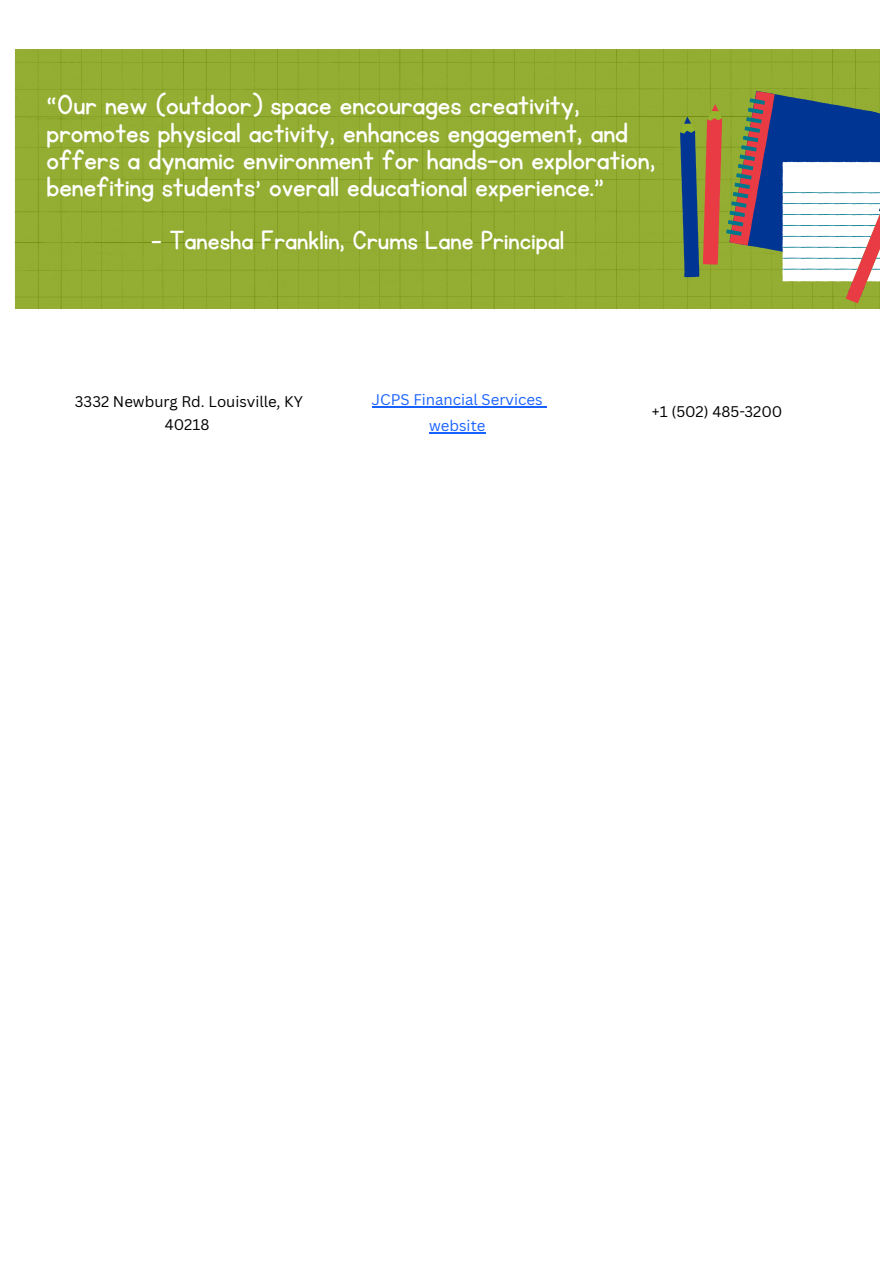
<style>
.page{position:relative;width:894px;height:1263px;background:#fff}
.page>*{position:absolute;margin:0;border:0;box-sizing:border-box;transform-origin:0 0}
.t1{font:32.25px/27.3px "KG Primary Penmanship";color:#fff}
.t2{font:30.45px "KG Primary Penmanship";color:#fff}
.t3{font:15px/22.5px "Canva Sans";color:#000;text-align:center}
.t4{font:15px/25.8px "Canva Sans";color:#1a62ff;text-align:center}
</style>
<div class="page">
<div style="left:15px;top:50px;width:864px;height:259px;background:#94ad33"></div>
<div style="left:642px;top:62px;width:237px;height:247px;background:#94ad33"></div>
<svg style="left:668px;top:78px;width:211px;height:231px;background:#93aa32"></svg>
<svg style="left:679px;top:97px;width:200px;height:212px"></svg>
<hr style="left:372px;top:406px;width:170px;height:1px;background:#1a62ff">
<hr style="left:429px;top:432px;width:56px;height:1px;background:#1a62ff">
<p class="t1" style="left:47px;top:92px;width:610px">“Our new (outdoor) space encourages creativity, promotes physical activity, enhances engagement, and offers a dynamic environment for hands-on exploration, benefiting students’ overall educational experience.”</p>
<p class="t2" style="left:151px;top:226px;width:414px">- Tanesha Franklin, Crums Lane Principal</p>
<p class="t3" style="left:75px;top:390px;width:229px">3332 Newburg Rd. Louisville, KY<br>40218</p>
<p class="t4" style="left:372px;top:386px;width:172px">JCPS Financial Services website</p>
<p class="t3" style="left:651px;top:400px;width:132px">+1 (502) 485-3200</p>
</div>
